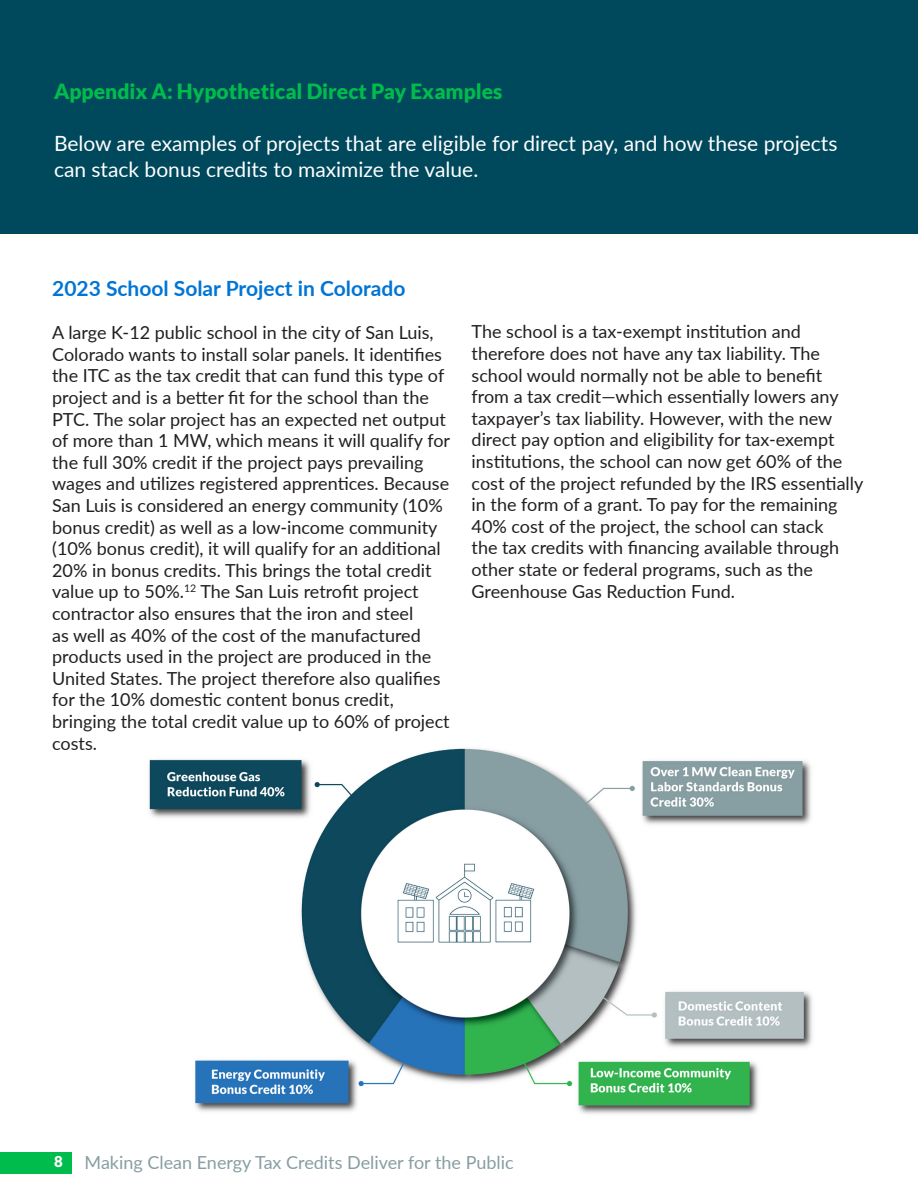
<style>
.page{position:relative;width:918px;height:1188px;background:#fff}
.page>*{position:absolute;margin:0;border:0;box-sizing:border-box;transform-origin:0 0}
.t1{font:21px/25.2px "Lato";color:#fff}
.t2{font:900 21px "Lato";color:#00bc4c}
.t3{font:700 21px "Lato";color:#0075d6}
.t4{font:18px/21.6px "Lato";color:#231f20}
.t5{font:18px "Lato";color:#879ea2}
.s1{font-weight:900;font-size:15px;color:#fff}
</style>
<div class="page">
<div style="left:0;top:1152px;width:72px;height:22px;background:#00bc4c"></div>
<div style="left:0;top:0;width:918px;height:234px;background:#00485c"></div>
<img style="left:149px;top:748px;width:663px;height:366px">
<p class="t2" style="left:54px;top:79px;width:450px">Appendix A: Hypothetical Direct Pay Examples</p>
<p class="t1" style="left:54px;top:130px;width:785px">Below are examples of projects that are eligible for direct pay, and how these projects can stack bonus credits to maximize the value.</p>
<p class="t3" style="left:52px;top:273px;width:355px">2023 School Solar Project in Colorado</p>
<p class="t4" style="left:52px;top:321px;width:399px">A large K-12 public school in the city of San Luis, Colorado wants to install solar panels. It identifies the ITC as the tax credit that can fund this type of project and is a better fit for the school than the PTC. The solar project has an expected net output of more than 1 MW, which means it will qualify for the full 30% credit if the project pays prevailing wages and utilizes registered apprentices. Because San Luis is considered an energy community (10% bonus credit) as well as a low-income community (10% bonus credit), it will qualify for an additional 20% in bonus credits. This brings the total credit value up to 50%.<sup>12</sup> The San Luis retrofit project contractor also ensures that the iron and steel<br>as well as 40% of the cost of the manufactured products used in the project are produced in the United States. The project therefore also qualifies for the 10% domestic content bonus credit, bringing the total credit value up to 60% of project costs.</p>
<p class="t4" style="left:472px;top:320px;width:393px">The school is a tax-exempt institution and therefore does not have any tax liability. The school would normally not be able to benefit from a tax credit—which essentially lowers any taxpayer’s tax liability. However, with the new direct pay option and eligibility for tax-exempt institutions, the school can now get 60% of the cost of the project refunded by the IRS essentially in the form of a grant. To pay for the remaining 40% cost of the project, the school can stack<br>the tax credits with financing available through other state or federal programs, such as the Greenhouse Gas Reduction Fund.</p>
<p class="t5" style="left:54px;top:1150px;width:461px"><span class="s1">8</span> Making Clean Energy Tax Credits Deliver for the Public</p>
</div>
